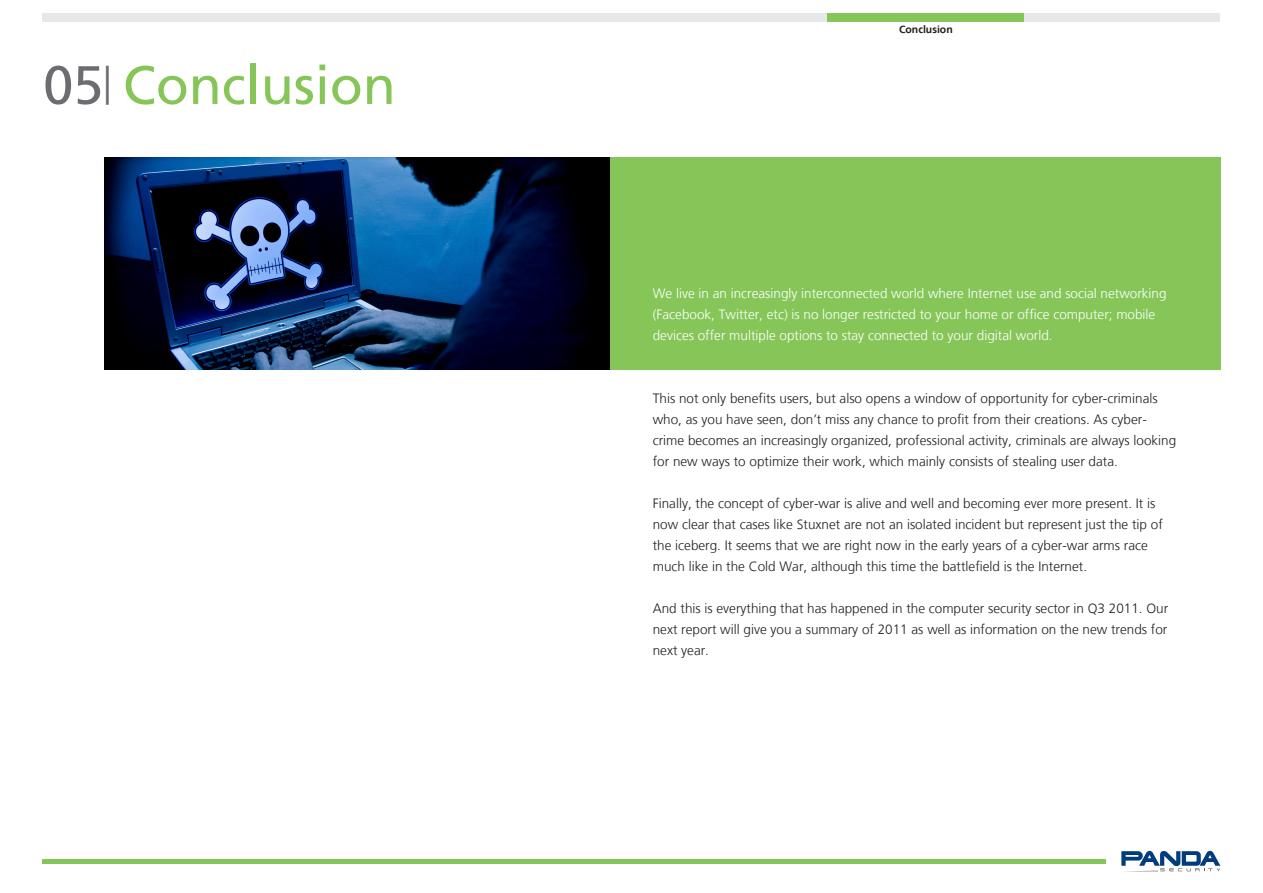
<style>
.page{position:relative;width:1263px;height:893px;background:#fff}
.page>*{position:absolute;margin:0;border:0;box-sizing:border-box;transform-origin:0 0}
.t1{font:54px "Frutiger LT";color:#86c659}
.t2{font:300 13.5px/21px "Frutiger LT";color:#231f20}
.t3{font:300 13.5px/21px "Frutiger LT";color:#fff}
.t4{font:700 10.5px "Frutiger LT";color:#231f20}
.s1{color:#6c6d70}
</style>
<div class="page">
<div style="left:105px;top:157px;width:1115px;height:213px;background:#86c659"></div>
<div style="left:43px;top:13px;width:1177px;height:8px;background:#e6e7e9"></div>
<div style="left:828px;top:13px;width:196px;height:8px;background:#86c659"></div>
<img style="left:105px;top:157px;width:504px;height:213px">
<hr style="left:43px;top:859px;width:1063px;height:4px;background:#86c659">
<svg style="left:1121px;top:851px;width:99px;height:21px"></svg>
<p class="t1" style="left:43px;top:53px;width:354px"><span class="s1">05</span><sup>|</sup> Conclusion</p>
<p class="t4" style="left:899px;top:23px;width:55px">Conclusion</p>
<p class="t3" style="left:653px;top:283px;width:515px">We live in an increasingly interconnected world where Internet use and social networking (Facebook, Twitter, etc) is no longer restricted to your home or office computer; mobile devices offer multiple options to stay connected to your digital world.</p>
<p class="t2" style="left:653px;top:388px;width:525px">This not only benefits users, but also opens a window of opportunity for cyber-criminals who, as you have seen, don’t miss any chance to profit from their creations. As cyber&shy;crime becomes an increasingly organized, professional activity, criminals are always looking for new ways to optimize their work, which mainly consists of stealing user data.</p>
<p class="t2" style="left:653px;top:493px;width:512px">Finally, the concept of cyber-war is alive and well and becoming ever more present. It is now clear that cases like Stuxnet are not an isolated incident but represent just the tip of the iceberg. It seems that we are right now in the early years of a cyber-war arms race much like in the Cold War, although this time the battlefield is the Internet.</p>
<p class="t2" style="left:653px;top:598px;width:517px;text-align:justify">And this is everything that has happened in the computer security sector in Q3 2011. Our next report will give you a summary of 2011 as well as information on the new trends for next year.</p>
</div>
